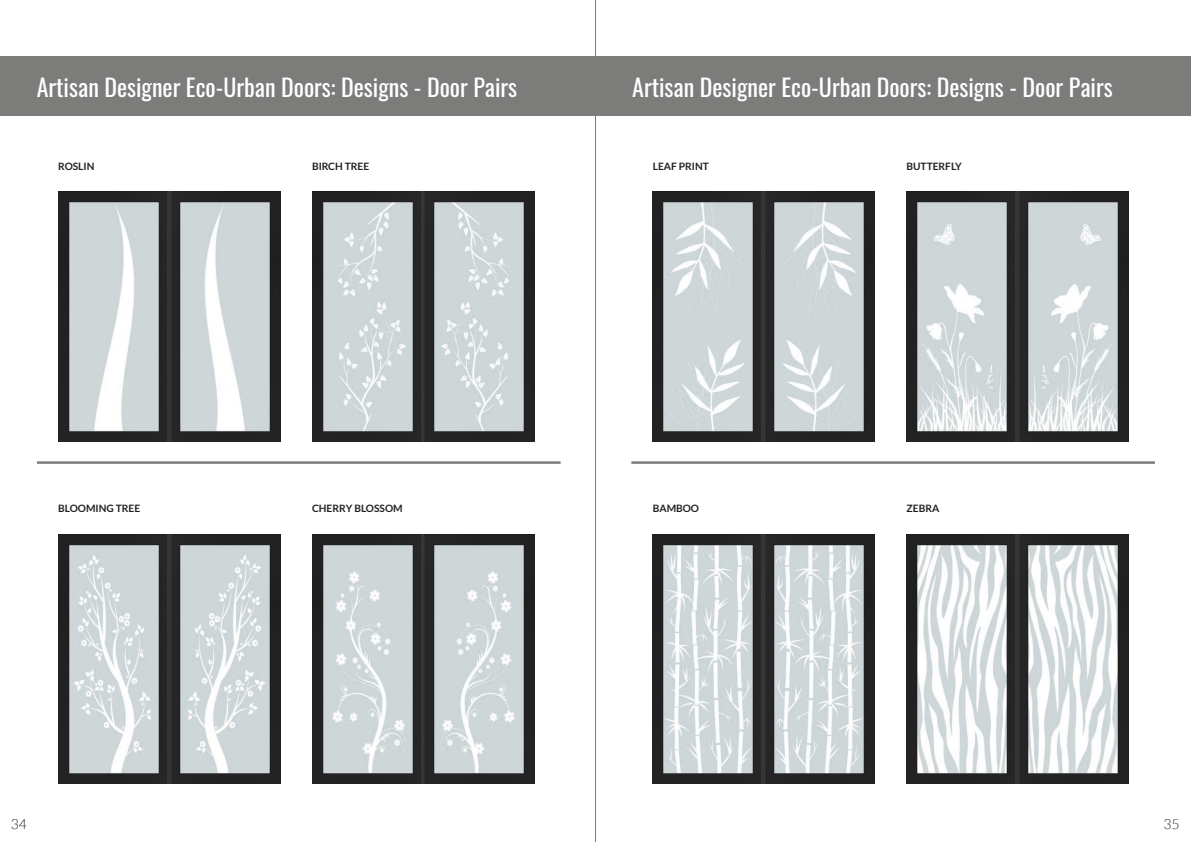
<style>
.page{position:relative;width:1191px;height:842px;background:#fff}
.page>*{position:absolute;margin:0;border:0;box-sizing:border-box;transform-origin:0 0}
.t1{font:24px "Oswald";color:#fff}
.t2{font:300 14px "Lato";color:#231f20}
.t3{font:700 10.2px "Lato";color:#231f20}
</style>
<div class="page">
<div style="left:0;top:56px;width:595px;height:60px;background:#7c7c7b"></div>
<div style="left:595px;top:56px;width:595px;height:60px;background:#7c7c7b"></div>
<hr style="left:631px;top:462px;width:524px;height:2px;background:#7c7c7b">
<hr style="left:37px;top:462px;width:523px;height:2px;background:#7c7c7b">
<img style="left:653px;top:192px;width:222px;height:249px">
<img style="left:58px;top:192px;width:222px;height:249px">
<img style="left:906px;top:192px;width:222px;height:249px">
<img style="left:312px;top:192px;width:222px;height:249px">
<img style="left:653px;top:534px;width:222px;height:249px">
<img style="left:58px;top:534px;width:222px;height:249px">
<img style="left:906px;top:534px;width:222px;height:249px">
<img style="left:312px;top:534px;width:222px;height:249px">
<img style="left:762px;top:192px;width:3px;height:249px">
<img style="left:167px;top:192px;width:4px;height:249px">
<img style="left:762px;top:534px;width:3px;height:249px">
<img style="left:167px;top:534px;width:4px;height:249px">
<img style="left:1015px;top:192px;width:4px;height:249px">
<img style="left:421px;top:192px;width:4px;height:249px">
<img style="left:1015px;top:534px;width:4px;height:249px">
<img style="left:421px;top:534px;width:4px;height:249px">
<hr style="left:595px;top:0;width:1px;height:842px;background:#7c7c7b">
<p class="t1" style="left:37px;top:66px;width:482px">Artisan Designer Eco-Urban Doors: Designs - Door Pairs</p>
<p class="t1" style="left:632px;top:66px;width:482px">Artisan Designer Eco-Urban Doors: Designs - Door Pairs</p>
<p class="t3" style="left:58px;top:160px;width:38px">ROSLIN</p>
<p class="t3" style="left:312px;top:160px;width:59px">BIRCH TREE</p>
<p class="t3" style="left:653px;top:160px;width:58px">LEAF PRINT</p>
<p class="t3" style="left:906px;top:160px;width:57px">BUTTERFLY</p>
<p class="t3" style="left:58px;top:502px;width:83px">BLOOMING TREE</p>
<p class="t3" style="left:312px;top:502px;width:92px">CHERRY BLOSSOM</p>
<p class="t3" style="left:653px;top:502px;width:48px">BAMBOO</p>
<p class="t3" style="left:906px;top:502px;width:34px">ZEBRA</p>
<p class="t2" style="left:11px;top:816px;width:18px">34</p>
<p class="t2" style="left:1163px;top:816px;width:18px">35</p>
</div>
